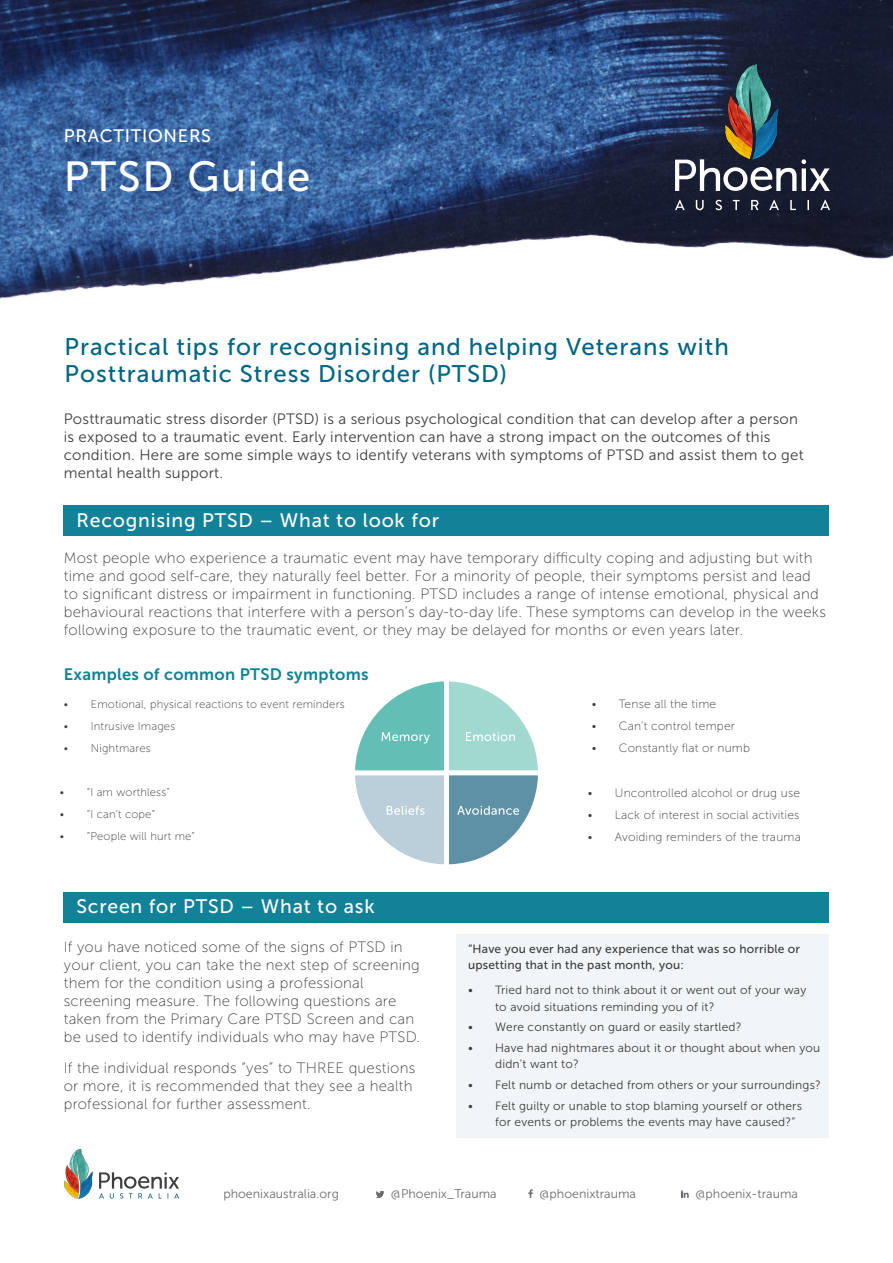
<style>
.page{position:relative;width:893px;height:1263px;background:#fff}
.page>*{position:absolute;margin:0;border:0;box-sizing:border-box;transform-origin:0 0}
.t1{font:42px "Museo Sans 500";letter-spacing:.04em;color:#fff}
.Heading_1{font:24px/27px "Museo Sans 500";letter-spacing:.04em;color:#006684}
.SubHeading{font:19.5px "Museo Sans 500";letter-spacing:.04em;color:#fff}
.t2{font:18px "Museo Sans 500";letter-spacing:.04em;color:#fff}
.Body_copy{font:16.5px "Museo Sans 700";letter-spacing:.015em;color:#118298}
.Body_copy-2{font:15px/18px "Museo Sans 100";letter-spacing:.015em;color:#3e3e3f}
.Body_copy-3{font:15px/18px "Museo Sans 300";letter-spacing:.015em;color:#3e3e3f}
.t3{font:12.45px "Museo Sans 300";color:#6c6d70}
.t4{font:12px/16.5px "Museo Sans 300";letter-spacing:.015em;color:#3e3e3f}
.t5{font:12px "Museo Sans 100";letter-spacing:.015em;color:#3e3e3f}
.Body_copy-4{font:12px/16.5px "Museo Sans 500";letter-spacing:.015em;color:#3e3e3f}
.t6{font:11.25px "Museo Sans 100";letter-spacing:.015em;color:#3e3e3f}
</style>
<div class="page">
<img style="left:0;top:0;width:893px;height:299px">
<svg style="left:675px;top:200px;width:10px;height:10px"></svg>
<svg style="left:696px;top:200px;width:8px;height:10px"></svg>
<svg style="left:715px;top:200px;width:7px;height:10px"></svg>
<svg style="left:733px;top:200px;width:7px;height:10px"></svg>
<svg style="left:751px;top:200px;width:7px;height:10px"></svg>
<svg style="left:769px;top:200px;width:10px;height:10px"></svg>
<svg style="left:790px;top:200px;width:6px;height:10px"></svg>
<svg style="left:807px;top:200px;width:2px;height:10px"></svg>
<svg style="left:820px;top:200px;width:10px;height:10px"></svg>
<svg style="left:675px;top:159px;width:155px;height:32px"></svg>
<img style="left:723px;top:64px;width:57px;height:97px">
<div style="left:457px;top:934px;width:372px;height:204px;background:#f1f5f7"></div>
<svg style="left:376px;top:1191px;width:8px;height:7px"></svg>
<svg style="left:528px;top:1189px;width:5px;height:9px"></svg>
<svg style="left:681px;top:1190px;width:8px;height:8px"></svg>
<img style="left:64px;top:1149px;width:29px;height:50px">
<svg style="left:99px;top:1172px;width:80px;height:26px"></svg>
<div style="left:64px;top:506px;width:765px;height:30px;background:#118298"></div>
<div style="left:64px;top:892px;width:765px;height:30px;background:#118298"></div>
<svg style="left:355px;top:681px;width:183px;height:183px"></svg>
<p class="t2" style="left:64px;top:126px;width:149px">PRACTITIONERS</p>
<p class="t1" style="left:64px;top:154px;width:248px">PTSD Guide</p>
<p class="Heading_1" style="left:65px;top:333px;width:666px">Practical tips for recognising and helping Veterans with<br>Posttraumatic Stress Disorder (PTSD)</p>
<p class="Body_copy-3" style="left:64px;top:410px;width:741px">Posttraumatic stress disorder (PTSD) is a serious psychological condition that can develop after a person is exposed to a traumatic event. Early intervention can have a strong impact on the outcomes of this condition. Here are some simple ways to identify veterans with symptoms of PTSD and assist them to get mental health support.</p>
<p class="SubHeading" style="left:77px;top:509px;width:364px">Recognising PTSD – What to look for</p>
<p class="Body_copy-2" style="left:64px;top:549px;width:764px">Most people who experience a traumatic event may have temporary difficulty coping and adjusting but with time and good self-care, they naturally feel better. For a minority of people, their symptoms persist and lead to significant distress or impairment in functioning. PTSD includes a range of intense emotional, physical and behavioural reactions that interfere with a person’s day-to-day life. These symptoms can develop in the weeks following exposure to the traumatic event, or they may be delayed for months or even years later.</p>
<p class="Body_copy" style="left:64px;top:665px;width:306px">Examples of common PTSD symptoms</p>
<p class="t6" style="left:64px;top:698px;width:282px">• Emotional, physical reactions to event reminders</p>
<p class="t6" style="left:64px;top:720px;width:113px">• Intrusive Images</p>
<p class="t6" style="left:64px;top:742px;width:88px">• Nightmares</p>
<p class="t6" style="left:60px;top:786px;width:111px">• “I am worthless”</p>
<p class="t6" style="left:60px;top:808px;width:97px">• “I can’t cope”</p>
<p class="t6" style="left:60px;top:830px;width:137px">• “People will hurt me”</p>
<p class="SubHeading" style="left:77px;top:896px;width:300px">Screen for PTSD – What to ask</p>
<p class="Body_copy-2" style="left:64px;top:938px;width:358px">If you have noticed some of the signs of PTSD in your client, you can take the next step of screening them for the condition using a professional screening measure. The following questions are taken from the Primary Care PTSD Screen and can be used to identify individuals who may have PTSD.</p>
<p class="Body_copy-2" style="left:64px;top:1059px;width:353px">If the individual responds “yes” to THREE questions or more, it is recommended that they see a health professional for further assessment.</p>
<p class="t5" style="left:592px;top:697px;width:126px">• Tense all the time</p>
<p class="t5" style="left:592px;top:719px;width:145px">• Can’t control temper</p>
<p class="t5" style="left:592px;top:741px;width:160px">• Constantly flat or numb</p>
<p class="t5" style="left:588px;top:786px;width:214px">• Uncontrolled alcohol or drug use</p>
<p class="t5" style="left:588px;top:808px;width:213px">• Lack of interest in social activities</p>
<p class="t5" style="left:588px;top:830px;width:214px">• Avoiding reminders of the trauma</p>
<p class="Body_copy-4" style="left:468px;top:940px;width:333px">“Have you ever had any experience that was so horrible or upsetting that in the past month, you:</p>
<p class="t4" style="left:495px;top:982px;width:313px;text-indent:-27px">• Tried hard not to think about it or went out of your way to avoid situations reminding you of it?</p>
<p class="t4" style="left:468px;top:1019px;width:275px">• Were constantly on guard or easily startled?</p>
<p class="t4" style="left:495px;top:1040px;width:327px;text-indent:-27px">• Have had nightmares about it or thought about when you didn’t want to?</p>
<p class="t4" style="left:468px;top:1077px;width:354px">• Felt numb or detached from others or your surroundings?</p>
<p class="t4" style="left:495px;top:1097px;width:308px;text-indent:-27px">• Felt guilty or unable to stop blaming yourself or others for events or problems the events may have caused?”</p>
<p class="t3" style="left:223px;top:1187px;width:117px">phoenixaustralia.org</p>
<p class="t3" style="left:391px;top:1187px;width:107px">@Phoenix_Trauma</p>
<p class="t3" style="left:539px;top:1187px;width:98px">@phoenixtrauma</p>
<p class="t3" style="left:695px;top:1187px;width:104px">@phoenix-trauma</p>
</div>
